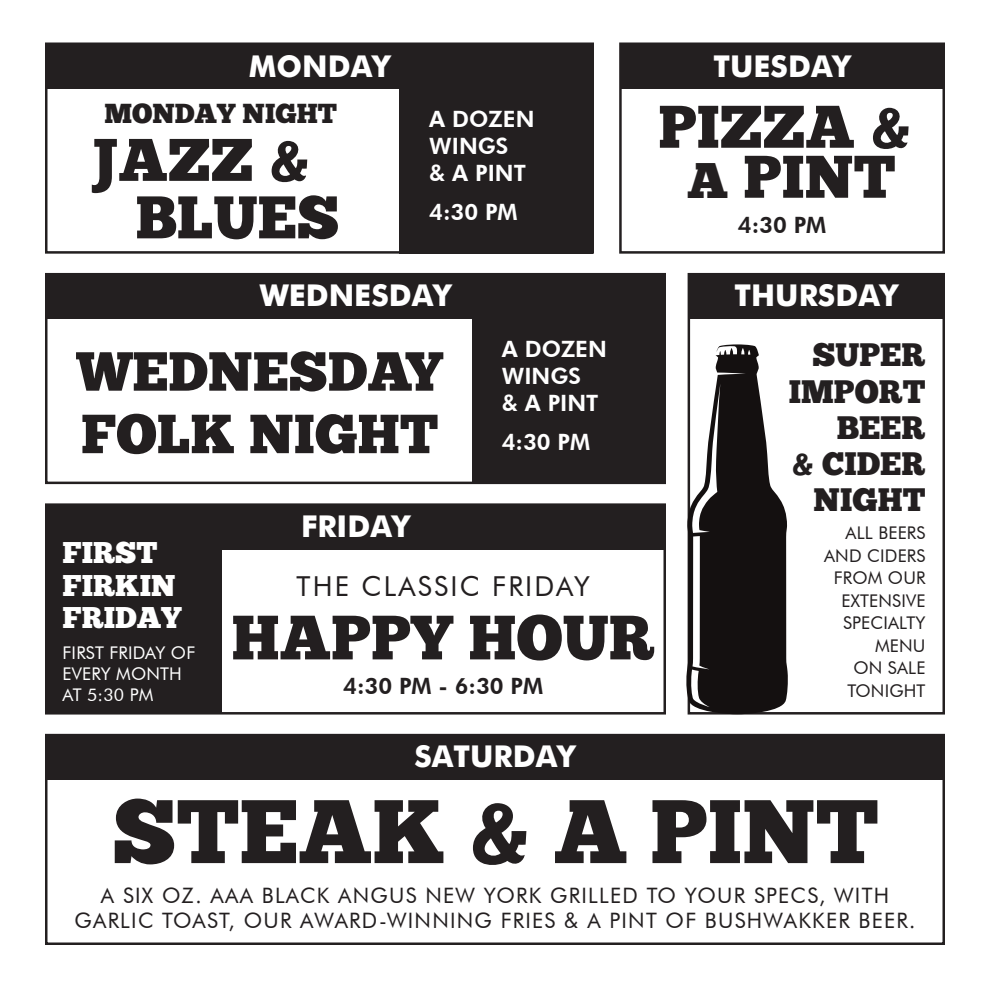
<style>
.page{position:relative;width:990px;height:990px;background:#fff}
.page>*{position:absolute;margin:0;border:0;box-sizing:border-box;transform-origin:0 0}
.t1{font:90px "Chunk Five";color:#231f20}
.t2{font:62.5px "Chunk Five";color:#231f20}
.t3{font:60px/57.5px "Chunk Five";color:#231f20}
.t4{font:55px/62.5px "Chunk Five";color:#231f20}
.t5{font:32.5px/36.2px "Chunk Five";color:#231f20;text-align:right}
.t6{font:700 30px "Futura";color:#fff}
.t7{font:30px/32.5px "Chunk Five";color:#fff}
.t8{font:27.5px "Futura BT";letter-spacing:.08em;color:#231f20}
.t9{font:27.5px "Chunk Five";color:#231f20}
.t10{font:800 22.5px/27px "Futura BT";color:#fff}
.t11{font:800 22.5px "Futura BT";color:#231f20}
.t12{font:21.25px/25px "Futura BT";letter-spacing:.06em;color:#231f20;text-align:center}
.t13{font:17.5px/22.5px "Futura BT";letter-spacing:.01em;color:#231f20;text-align:right}
.t14{font:17.5px/21px "Futura BT";letter-spacing:.01em;color:#fff}
.s1{font-size:50px}
</style>
<div class="page">
<div style="left:45px;top:42px;width:549px;height:212px;border:2px solid #231f20"></div>
<div style="left:619px;top:42px;width:326px;height:212px;border:2px solid #231f20"></div>
<div style="left:45px;top:273px;width:621px;height:211px;border:2px solid #231f20"></div>
<div style="left:45px;top:503px;width:621px;height:212px;border:2px solid #231f20"></div>
<div style="left:45px;top:734px;width:900px;height:211px;border:2px solid #231f20"></div>
<div style="left:46px;top:44px;width:547px;height:45px;background:#231f20"></div>
<div style="left:620px;top:44px;width:324px;height:45px;background:#231f20"></div>
<div style="left:46px;top:274px;width:619px;height:45px;background:#231f20"></div>
<div style="left:689px;top:274px;width:255px;height:45px;background:#231f20"></div>
<div style="left:46px;top:505px;width:619px;height:45px;background:#231f20"></div>
<div style="left:46px;top:735px;width:898px;height:45px;background:#231f20"></div>
<div style="left:400px;top:81px;width:193px;height:173px;background:#231f20"></div>
<div style="left:472px;top:310px;width:193px;height:174px;background:#231f20"></div>
<div style="left:46px;top:538px;width:176px;height:175px;background:#231f20"></div>
<svg style="left:686px;top:344px;width:102px;height:370px"></svg>
<h3 class="t6" style="left:249px;top:45px;width:143px">MONDAY</h3>
<p class="t9" style="left:104px;top:97px;width:234px">MONDAY NIGHT</p>
<h3 class="t3" style="left:136px;top:131px;width:205px;text-indent:-45px">JAZZ &amp;<br>BLUES</h3>
<p class="t10" style="left:429px;top:106px;width:107px">A DOZEN<br>WINGS<br>&amp; A PINT</p>
<p class="t10" style="left:429px;top:198px;width:90px">4:30 PM</p>
<h3 class="t6" style="left:260px;top:274px;width:193px">WEDNESDAY</h3>
<h3 class="t6" style="left:714px;top:45px;width:138px">TUESDAY</h3>
<h3 class="t3" style="left:658px;top:102px;width:255px;line-height:50px;text-align:center">PIZZA &amp;<br><span class="s1">A</span> PINT</h3>
<p class="t11" style="left:738px;top:211px;width:90px">4:30 PM</p>
<h3 class="t6" style="left:735px;top:274px;width:165px">THURSDAY</h3>
<p class="t10" style="left:502px;top:336px;width:107px">A DOZEN<br>WINGS<br>&amp; A PINT</p>
<p class="t10" style="left:502px;top:428px;width:90px">4:30 PM</p>
<h3 class="t4" style="left:77px;top:340px;width:368px">WEDNESDAY<br>FOLK NIGHT</h3>
<h3 class="t5" style="left:789px;top:337px;width:138px">SUPER<br>IMPORT<br>BEER<br>&amp; CIDER<br>NIGHT</h3>
<p class="t13" style="left:824px;top:522px;width:103px">ALL BEERS<br>AND CIDERS<br>FROM OUR<br>EXTENSIVE<br>SPECIALTY<br>MENU<br>ON SALE<br>TONIGHT</p>
<h3 class="t6" style="left:301px;top:504px;width:110px">FRIDAY</h3>
<h3 class="t7" style="left:63px;top:536px;width:121px">FIRST<br>FIRKIN<br>FRIDAY</h3>
<p class="t8" style="left:297px;top:570px;width:295px">THE CLASSIC FRIDAY</p>
<h2 class="t2" style="left:232px;top:600px;width:425px">HAPPY HOUR</h2>
<p class="t14" style="left:63px;top:642px;width:134px">FIRST FRIDAY OF<br>EVERY MONTH<br>AT 5:30 PM</p>
<p class="t11" style="left:343px;top:673px;width:201px">4:30 PM - 6:30 PM</p>
<h3 class="t6" style="left:415px;top:735px;width:162px">SATURDAY</h3>
<h1 class="t1" style="left:112px;top:778px;width:768px">STEAK &amp; A PINT</h1>
<p class="t12" style="left:75px;top:882px;width:842px">A SIX OZ. AAA BLACK ANGUS NEW YORK GRILLED TO YOUR SPECS, WITH<br>GARLIC TOAST, OUR AWARD-WINNING FRIES &amp; A PINT OF BUSHWAKKER BEER.</p>
</div>
